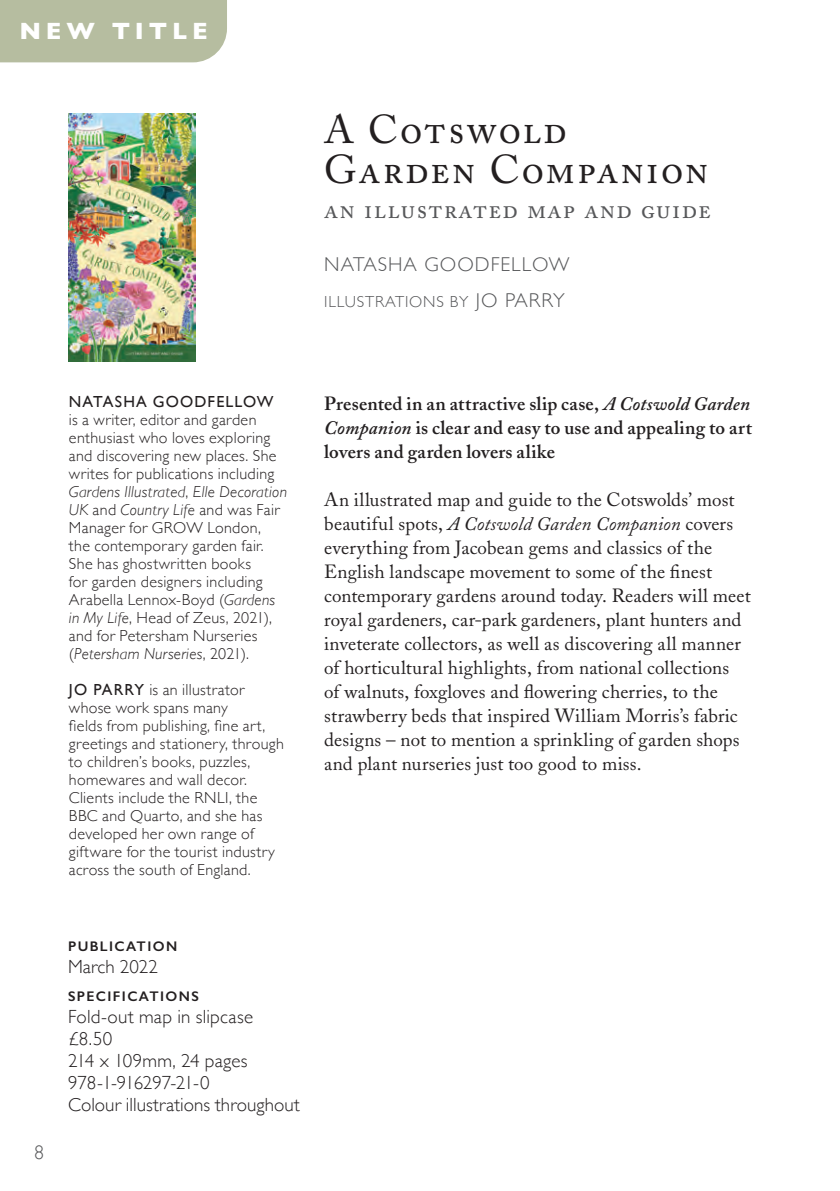
<style>
.page{position:relative;width:840px;height:1191px;background:#fff}
.page>*{position:absolute;margin:0;border:0;box-sizing:border-box;transform-origin:0 0}
.t1{font:40px/40px "Adobe Caslon Regular SC";letter-spacing:.05em;color:#231f20}
.t2{font:26px "Adobe Caslon Regular SC";letter-spacing:.05em;color:#57585a}
.t3{font:700 24px "Gill Sans";letter-spacing:.2em;color:#fff}
.t4{font:300 20px "Gill Sans";letter-spacing:.05em;color:#57585a}
.t5{font:19px/24px "Adobe Caslon";letter-spacing:.01em;color:#231f20}
.t6{font:600 19px/24px "Adobe Caslon";letter-spacing:.015em;color:#231f20;text-align:justify}
.t7{font:300 19px "Gill Sans";letter-spacing:.005em;color:#231f20}
.t8{font:300 16px/18px "Gill Sans";letter-spacing:.02em;color:#231f20}
.t9{font:300 16px "Gill Sans";letter-spacing:.05em;color:#57585a}
.t10{font:600 14px "Gill Sans";letter-spacing:.1em;color:#231f20}
.s1{font-size:20px}
.s2{font-weight:400}
.s3{font-style:italic}
</style>
<div class="page">
<img style="left:69px;top:113px;width:126px;height:249px">
<div style="left:0;top:0;width:227px;height:62px;background:#b6bda0"></div>
<p class="t3" style="left:19px;top:12px;width:189px">NEW TITLE</p>
<p class="t1" style="left:324px;top:109px;width:386px">A Cotswold<br>Garden Companion</p>
<p class="t2" style="left:324px;top:194px;width:388px">an illustrated map and guide</p>
<p class="t4" style="left:324px;top:249px;width:246px">NATASHA GOODFELLOW</p>
<p class="t9" style="left:324px;top:289px;width:242px">ILLUSTRATIONS BY <span class="s1">JO PARRY</span></p>
<p class="t8" style="left:69px;top:391px;width:219px"><span class="s2">NATASHA GOODFELLOW<br></span>is a writer, editor and garden enthusiast who loves exploring and discovering new places. She writes for publications including<br><span class="s3">Gardens Illustrated</span>, <span class="s3">Elle Decoration<br>UK</span> and <span class="s3">Country Life</span> and was Fair<br>Manager for GROW London,<br>the contemporary garden fair.<br>She has ghostwritten books<br>for garden designers including<br>Arabella Lennox-Boyd (<span class="s3">Gardens in My Life</span>, Head of Zeus, 2021), and for Petersham Nurseries (<span class="s3">Petersham Nurseries</span>, 2021).</p>
<p class="t8" style="left:69px;top:679px;width:216px"><span class="s2">JO PARRY</span> is an illustrator whose work spans many<br>fields from publishing, fine art, greetings and stationery, through to children’s books, puzzles, homewares and wall decor.<br>Clients include the RNLI, the<br>BBC and Quarto, and she has developed her own range of giftware for the tourist industry across the south of England.</p>
<p class="t6" style="left:324px;top:392px;width:429px">Presented in an attractive slip case, <span class="s3">A Cotswold Garden Companion</span> is clear and easy to use and appealing to art lovers and garden lovers alike</p>
<p class="t5" style="left:324px;top:488px;width:428px">An illustrated map and guide to the Cotswolds’ most beautiful spots, <span class="s3">A Cotswold Garden Companion</span> covers everything from Jacobean gems and classics of the English landscape movement to some of the finest contemporary gardens around today. Readers will meet royal gardeners, car-park gardeners, plant hunters and inveterate collectors, as well as discovering all manner of horticultural highlights, from national collections<br>of walnuts, foxgloves and flowering cherries, to the strawberry beds that inspired William Morris’s fabric designs – not to mention a sprinkling of garden shops and plant nurseries just too good to miss.</p>
<p class="t4" style="left:34px;top:1137px;width:11px">8</p>
<p class="t10" style="left:68px;top:938px;width:111px">PUBLICATION</p>
<p class="t7" style="left:68px;top:952px;width:91px">March 2022</p>
<p class="t10" style="left:68px;top:987px;width:132px">SPECIFICATIONS</p>
<p class="t7" style="left:68px;top:1001px;width:186px">Fold-out map in slipcase</p>
<p class="t7" style="left:68px;top:1023px;width:46px">£8.50</p>
<p class="t7" style="left:68px;top:1045px;width:181px">214 x 109mm, 24 pages</p>
<p class="t7" style="left:68px;top:1067px;width:143px">978-1-916297-21-0</p>
<p class="t7" style="left:68px;top:1089px;width:233px">Colour illustrations throughout</p>
</div>
